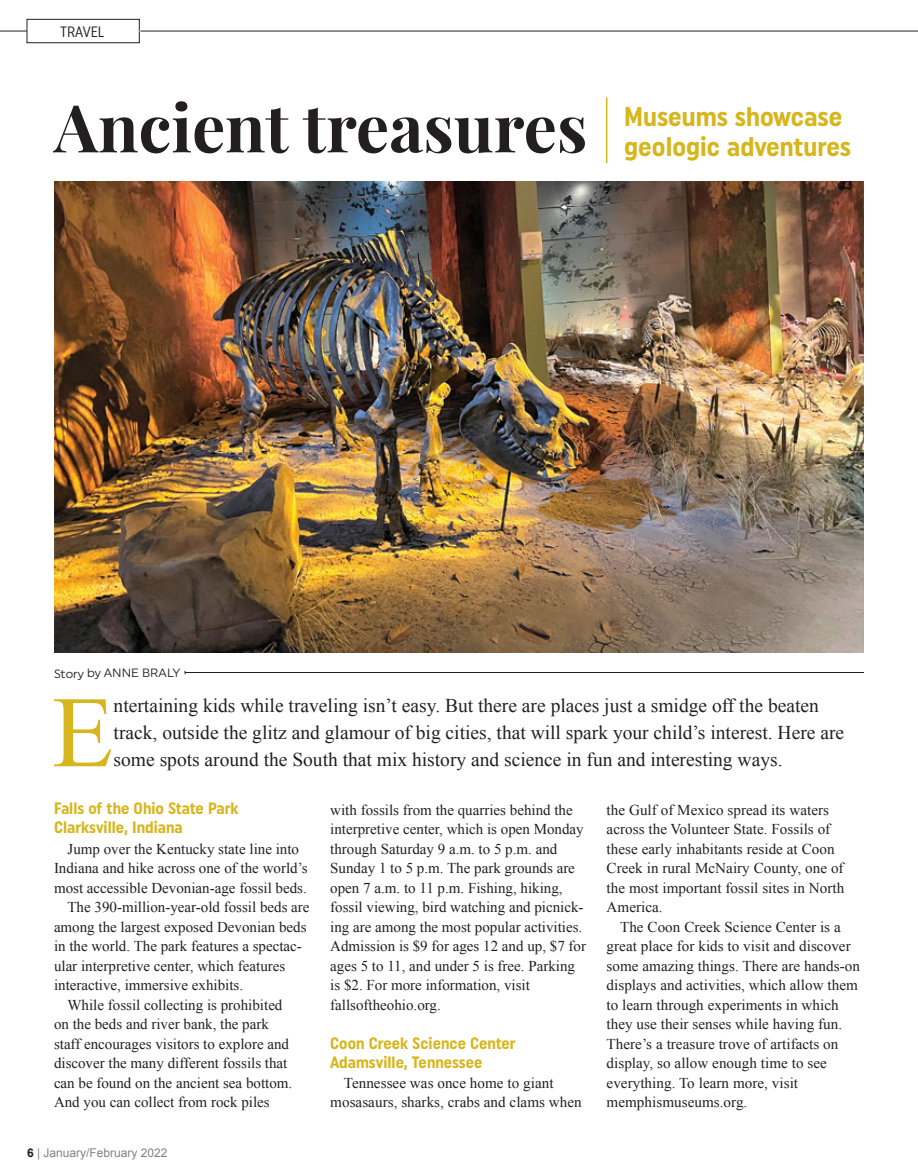
<style>
.page{position:relative;width:918px;height:1175px;background:#fff}
.page>*{position:absolute;margin:0;border:0;box-sizing:border-box;transform-origin:0 0}
.t1{font:101.1px "Times New Roman";color:#d7b51c}
.t2{font:700 66px "Playfair Display";color:#231f20}
.t3{font:700 27px/30px "Uniform Condensed";color:#d7b51c}
.t4{font:19.5px/27px "Times New Roman";color:#231f20}
.t5{font:700 16.5px/19.5px "Uniform Condensed";color:#d7b51c}
.t6{font:15px/19.5px "Times New Roman";color:#231f20}
.t7{font:15px "Uniform Condensed";color:#231f20}
.t8{font:12px "Arial";color:#808285}
.t9{font:12px "Uniform";letter-spacing:-.005em;color:#231f20}
.s1{font-weight:700;color:#231f20}
</style>
<div class="page">
<img style="left:54px;top:182px;width:810px;height:471px">
<div style="left:27px;top:19px;width:113px;height:24px;border:1px solid #231f20"></div>
<svg style="left:0;top:31px;width:27px;height:1px"></svg>
<hr style="left:139px;top:31px;width:779px;height:1px;background:#fff">
<hr style="left:140px;top:31px;width:778px;height:1px;background:#231f20">
<hr style="left:606px;top:97px;width:1px;height:66px;background:#d7b51c">
<hr style="left:185px;top:672px;width:679px;height:1px;background:#231f20">
<p class="t7" style="left:60px;top:23px;width:46px">TRAVEL</p>
<h2 class="t2" style="left:54px;top:86px;width:535px">Ancient treasures</h2>
<h3 class="t3" style="left:624px;top:101px;width:228px">Museums showcase geologic adventures</h3>
<p class="t9" style="left:54px;top:666px;width:128px">Story by ANNE BRALY</p>
<h1 class="t1" style="left:52px;top:664px;width:63px">E</h1>
<p class="t4" style="left:114px;top:692px;width:732px">ntertaining kids while traveling isn’t easy. But there are places just a smidge off the beaten track, outside the glitz and glamour of big cities, that will spark your child’s interest. Here are some spots around the South that mix history and science in fun and interesting ways.</p>
<p class="t5" style="left:54px;top:797px;width:186px">Falls of the Ohio State Park<br>Clarksville, Indiana</p>
<p class="t6" style="left:68px;top:839px;width:233px">Jump over the Kentucky state line into</p>
<p class="t6" style="left:54px;top:858px;width:255px">Indiana and hike across one of the world’s</p>
<p class="t6" style="left:54px;top:878px;width:254px">most accessible Devonian-age fossil beds.</p>
<p class="t6" style="left:68px;top:897px;width:244px">The 390-million-year-old fossil beds are</p>
<p class="t6" style="left:54px;top:917px;width:254px">among the largest exposed Devonian beds</p>
<p class="t6" style="left:54px;top:936px;width:249px">in the world. The park features a spectac-</p>
<p class="t6" style="left:54px;top:956px;width:233px">ular interpretive center, which features</p>
<p class="t6" style="left:54px;top:975px;width:191px">interactive, immersive exhibits.</p>
<p class="t6" style="left:68px;top:995px;width:216px">While fossil collecting is prohibited</p>
<p class="t6" style="left:54px;top:1014px;width:216px">on the beds and river bank, the park</p>
<p class="t6" style="left:54px;top:1034px;width:237px">staff encourages visitors to explore and</p>
<p class="t6" style="left:54px;top:1053px;width:235px">discover the many different fossils that</p>
<p class="t6" style="left:54px;top:1073px;width:240px">can be found on the ancient sea bottom.</p>
<p class="t6" style="left:54px;top:1092px;width:217px">And you can collect from rock piles</p>
<p class="t8" style="left:27px;top:1144px;width:142px"><span class="s1">6</span> | January/February 2022</p>
<p class="t6" style="left:330px;top:800px;width:257px">with fossils from the quarries behind the interpretive center, which is open Monday through Saturday 9 a.m. to 5 p.m. and Sunday 1 to 5 p.m. The park grounds are open 7 a.m. to 11 p.m. Fishing, hiking, fossil viewing, bird watching and picnick&shy;ing are among the most popular activities.<br>Admission is $9 for ages 12 and up, $7 for ages 5 to 11, and under 5 is free. Parking is $2. For more information, visit fallsoftheohio.org.</p>
<p class="t5" style="left:330px;top:1033px;width:187px">Coon Creek Science Center<br>Adamsville, Tennessee</p>
<p class="t6" style="left:330px;top:1073px;width:253px;text-indent:14px">Tennessee was once home to giant mosasaurs, sharks, crabs and clams when</p>
<p class="t6" style="left:607px;top:800px;width:239px">the Gulf of Mexico spread its waters across the Volunteer State. Fossils of these early inhabitants reside at Coon Creek in rural McNairy County, one of the most important fossil sites in North America.</p>
<p class="t6" style="left:607px;top:917px;width:255px;text-indent:14px">The Coon Creek Science Center is a great place for kids to visit and discover some amazing things. There are hands-on displays and activities, which allow them to learn through experiments in which they use their senses while having fun.<br>There’s a treasure trove of artifacts on display, so allow enough time to see everything. To learn more, visit memphismuseums.org.</p>
</div>
